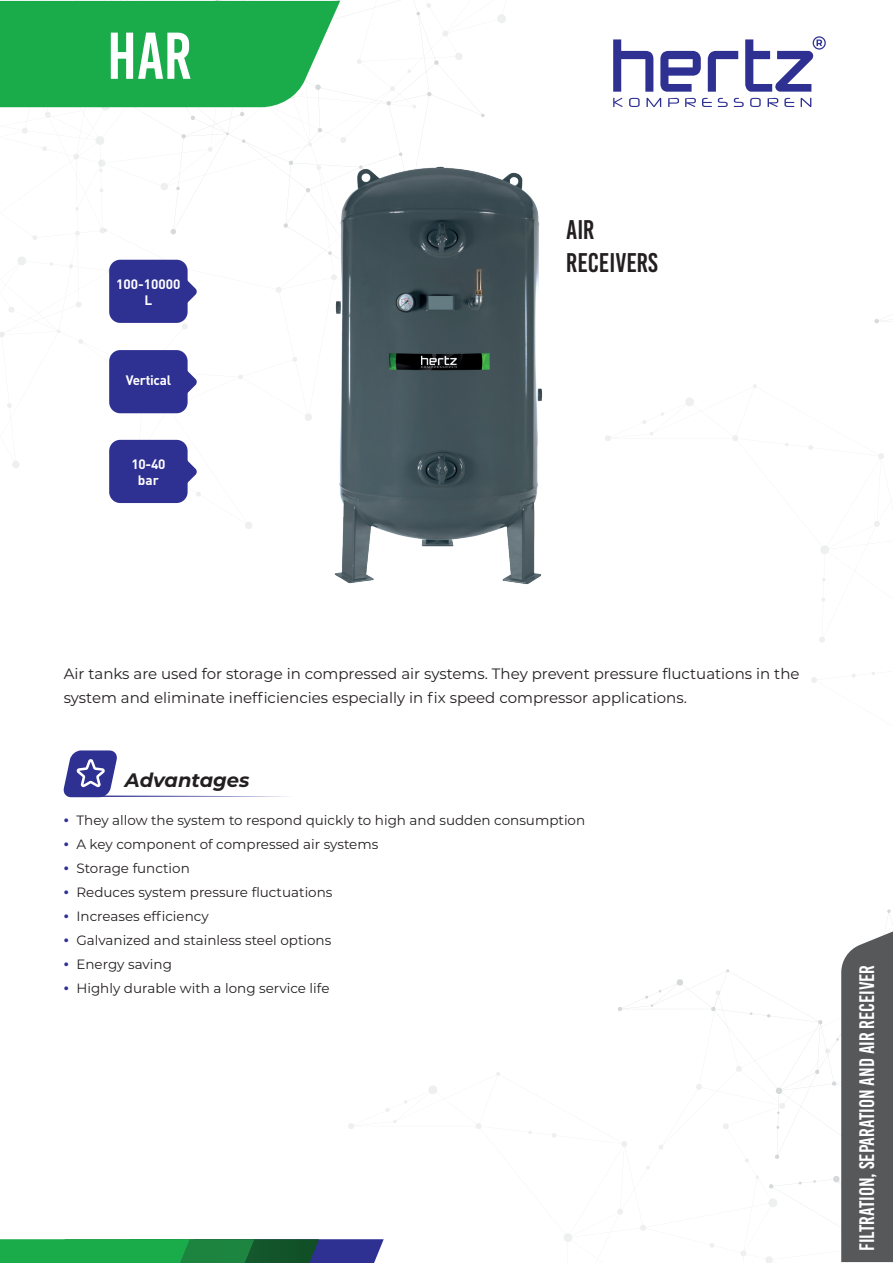
<style>
.page{position:relative;width:893px;height:1263px;background:#fff}
.page>*{position:absolute;margin:0;border:0;box-sizing:border-box;transform-origin:0 0}
.t1{font:66px "Bebas Kai";color:#fff}
.t2{font:27px/32.4px "Bebas Kai";color:#231f20}
.t3{font:21px "Bebas Kai";color:#fff}
.t4{font:italic 700 19.5px "Montserrat";color:#231f20}
.t5{font:15px/24px "Montserrat";color:#231f20}
.t6{font:13.5px "Montserrat";color:#231f20}
.t7{font:700 13.5px/16.2px "DIN Pro";letter-spacing:-.02em;color:#fff;text-align:center}
.t8{font:700 13.5px/16.2px "DIN Pro";color:#fff;text-align:center}
.s1{font-family:"Myriad Pro";font-size:18px;color:#2e3092}
</style>
<div class="page">
<svg style="left:617px;top:969px;width:276px;height:294px"></svg>
<svg style="left:874px;top:314px;width:18px;height:361px"></svg>
<svg style="left:63px;top:750px;width:224px;height:47px"></svg>
<svg style="left:0;top:1239px;width:384px;height:24px;background:#208252"></svg>
<img style="left:334px;top:152px;width:208px;height:433px">
<svg style="left:0;top:0;width:340px;height:309px"></svg>
<div style="left:109px;top:260px;width:79px;height:63px;background:#2e3092;border-radius:11px"></div>
<svg style="left:188px;top:371px;width:9px;height:22px"></svg>
<div style="left:109px;top:350px;width:79px;height:63px;background:#2e3092;border-radius:11px"></div>
<svg style="left:188px;top:461px;width:9px;height:21px"></svg>
<div style="left:109px;top:440px;width:79px;height:63px;background:#2e3092;border-radius:11px"></div>
<svg style="left:841px;top:931px;width:52px;height:331px;background:#606163"></svg>
<svg style="left:613px;top:98px;width:198px;height:9px"></svg>
<svg style="left:708px;top:51px;width:30px;height:41px"></svg>
<svg style="left:660px;top:51px;width:41px;height:41px"></svg>
<svg style="left:613px;top:39px;width:40px;height:53px"></svg>
<svg style="left:745px;top:36px;width:81px;height:56px"></svg>
<h1 class="t1" style="left:107px;top:21px;width:86px">HAR</h1>
<p class="t8" style="left:116px;top:276px;width:66px">100-10000<br>L</p>
<p class="t7" style="left:126px;top:371px;width:47px">Vertical</p>
<p class="t7" style="left:131px;top:455px;width:35px">10-40 bar</p>
<h2 class="t2" style="left:566px;top:214px;width:93px">AIR<br>RECEIVERS</h2>
<p class="t5" style="left:64px;top:661px;width:737px">Air tanks are used for storage in compressed air systems. They prevent pressure fluctuations in the system and eliminate inefficiencies especially in fix speed compressor applications.</p>
<h3 class="t4" style="left:125px;top:766px;width:126px">Advantages</h3>
<p class="t6" style="left:64px;top:810px;width:523px"><span class="s1">•</span> They allow the system to respond quickly to high and sudden consumption</p>
<p class="t6" style="left:64px;top:834px;width:316px"><span class="s1">•</span> A key component of compressed air systems</p>
<p class="t6" style="left:64px;top:858px;width:128px"><span class="s1">•</span> Storage function</p>
<p class="t6" style="left:64px;top:882px;width:270px"><span class="s1">•</span> Reduces system pressure fluctuations</p>
<p class="t6" style="left:64px;top:906px;width:147px"><span class="s1">•</span> Increases efficiency</p>
<p class="t6" style="left:64px;top:930px;width:269px"><span class="s1">•</span> Galvanized and stainless steel options</p>
<p class="t6" style="left:64px;top:954px;width:110px"><span class="s1">•</span> Energy saving</p>
<p class="t6" style="left:64px;top:978px;width:267px"><span class="s1">•</span> Highly durable with a long service life</p>
<h3 class="t3" style="left:856px;top:1251px;width:288px;rotate:-90deg">FILTRATION, SEPARATION AND AIR RECEIVER</h3>
</div>
